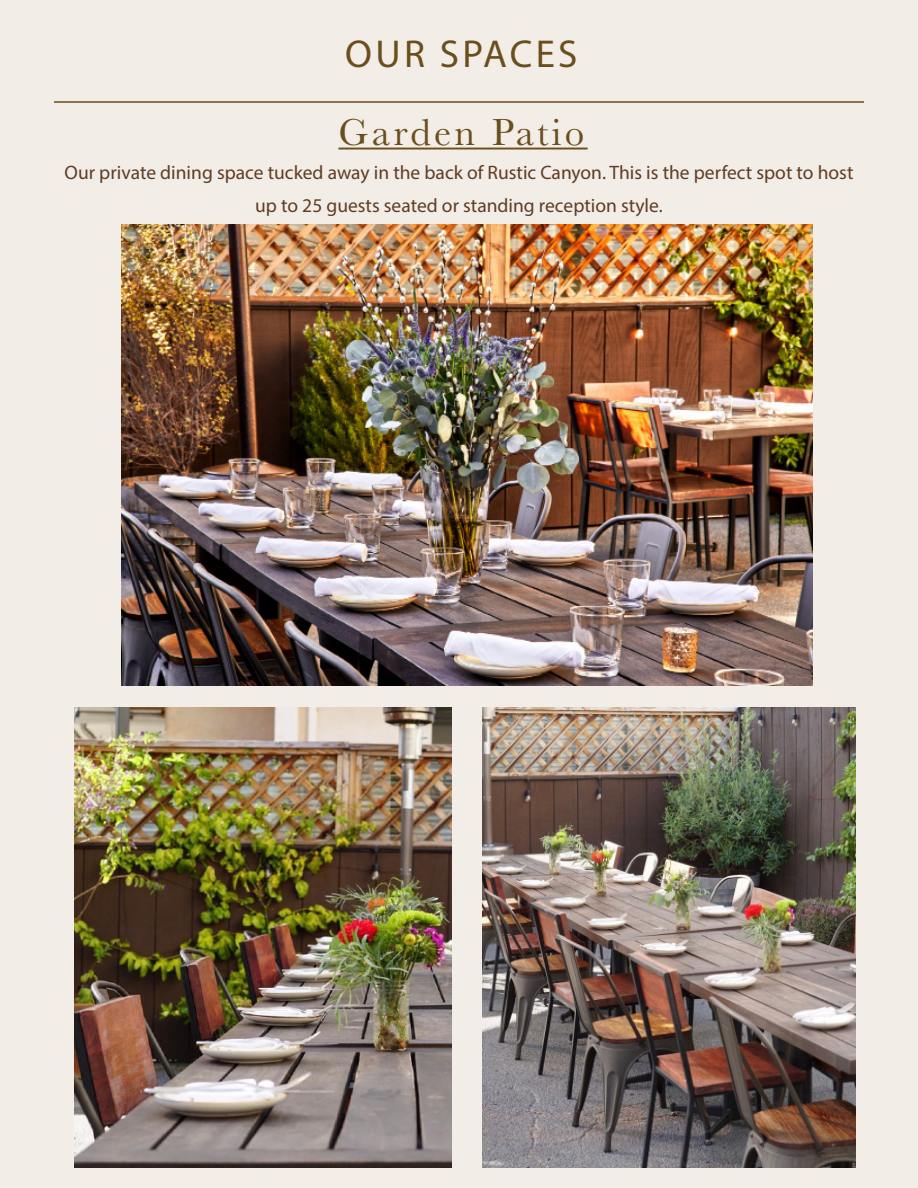
<style>
.page{position:relative;width:918px;height:1188px;background:#f2eee7}
.page>*{position:absolute;margin:0;border:0;box-sizing:border-box;transform-origin:0 0}
.t1{font:39px "Baskerville";letter-spacing:.085em;color:#6b4e1d}
.t2{font:39px "Myriad Pro";letter-spacing:.085em;color:#6b4e1d}
.t3{font:19.5px/32.8px "Myriad Pro";color:#603c23;text-align:center}
</style>
<div class="page">
<hr style="left:54px;top:101px;width:810px;height:2px;background:#6b4e1d">
<hr style="left:338px;top:148px;width:250px;height:2px;background:#6b4e1d">
<img style="left:75px;top:707px;width:376px;height:460px">
<img style="left:483px;top:707px;width:372px;height:460px">
<img style="left:122px;top:225px;width:691px;height:461px">
<h1 class="t2" style="left:345px;top:39px;width:234px">OUR SPACES</h1>
<h1 class="t1" style="left:338px;top:118px;width:247px">Garden Patio</h1>
<p class="t3" style="left:65px;top:158px;width:790px">Our private dining space tucked away in the back of Rustic Canyon. This is the perfect spot to host up to 25 guests seated or standing reception style.</p>
</div>
